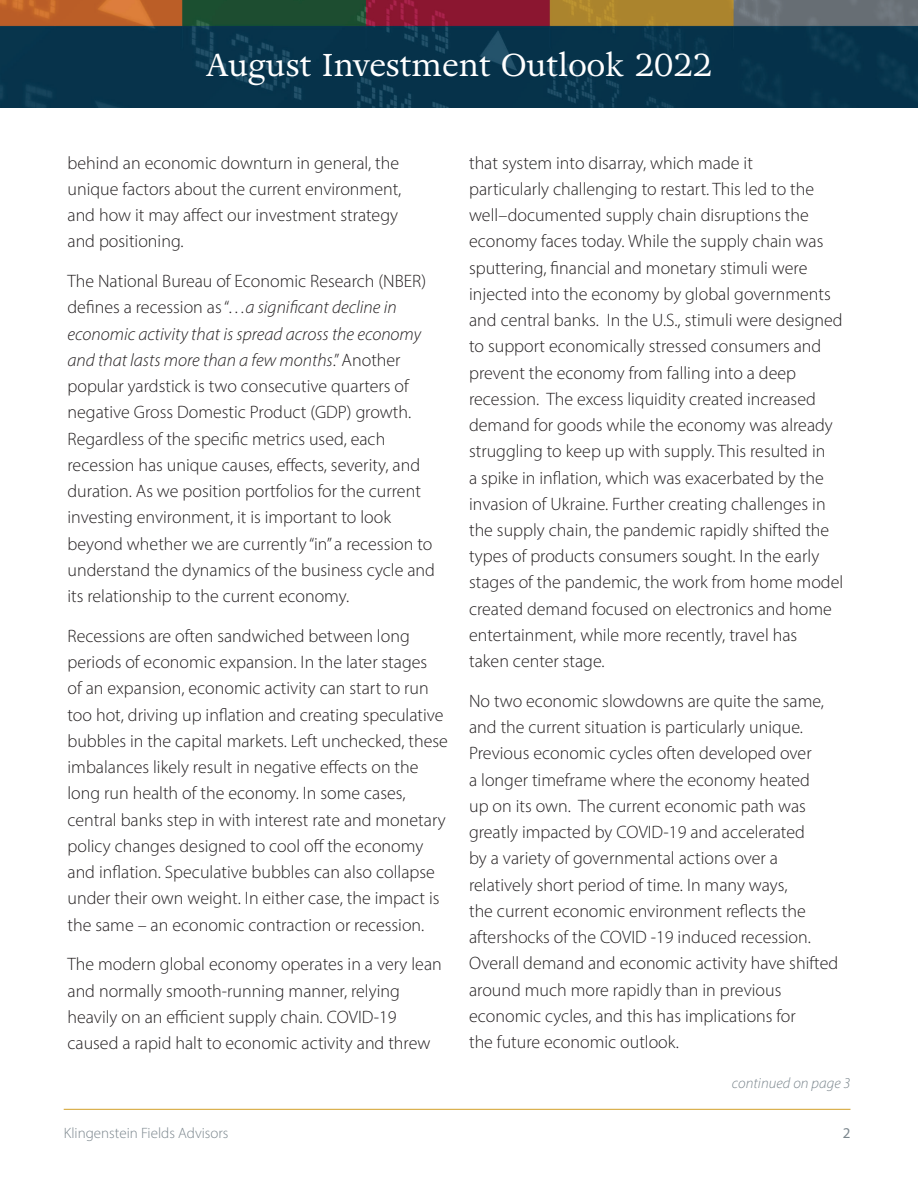
<style>
.page{position:relative;width:918px;height:1188px;background:#fff}
.page>*{position:absolute;margin:0;border:0;box-sizing:border-box;transform-origin:0 0}
.t1{font:31.5px "Adriane Text";color:#fff}
.t2{font:300 18px/26.2px "Myriad Pro";color:#231f20}
.t3{font:300 15px "Myriad Pro";color:#7b868d}
.t4{font:italic 300 15px "Myriad Pro";letter-spacing:.005em;color:#7b868d}
.t5{font:15px "Myriad Pro";color:#7b868d}
.s1{font-style:italic}
</style>
<div class="page">
<hr style="left:64px;top:1109px;width:787px;height:1px;background:#d2a028">
<img style="left:0;top:0;width:918px;height:108px">
<h1 class="t1" style="left:206px;top:43px;width:508px">August Investment Outlook 2022</h1>
<p class="t2" style="left:68px;top:149px;width:335px">behind an economic downturn in general, the unique factors about the current environment, and how it may affect our investment strategy and positioning.</p>
<p class="t2" style="left:68px;top:268px;width:369px">The National Bureau of Economic Research (NBER) defines a recession as “…<span class="s1">a significant decline in economic activity that is spread across the economy and that lasts more than a few months</span>.” Another popular yardstick is two consecutive quarters of negative Gross Domestic Product (GDP) growth.<br>Regardless of the specific metrics used, each recession has unique causes, effects, severity, and duration. As we position portfolios for the current investing environment, it is important to look beyond whether we are currently “in” a recession to understand the dynamics of the business cycle and its relationship to the current economy.</p>
<p class="t2" style="left:68px;top:623px;width:382px">Recessions are often sandwiched between long periods of economic expansion. In the later stages<br>of an expansion, economic activity can start to run too hot, driving up inflation and creating speculative bubbles in the capital markets. Left unchecked, these imbalances likely result in negative effects on the long run health of the economy. In some cases, central banks step in with interest rate and monetary policy changes designed to cool off the economy and inflation. Speculative bubbles can also collapse under their own weight. In either case, the impact is the same – an economic contraction or recession.</p>
<p class="t2" style="left:68px;top:951px;width:376px">The modern global economy operates in a very lean and normally smooth-running manner, relying heavily on an efficient supply chain. COVID-19 caused a rapid halt to economic activity and threw</p>
<p class="t2" style="left:469px;top:149px;width:376px">that system into disarray, which made it<br>particularly challenging to restart. This led to the well–documented supply chain disruptions the economy faces today. While the supply chain was sputtering, financial and monetary stimuli were injected into the economy by global governments and central banks. In the U.S., stimuli were designed to support economically stressed consumers and prevent the economy from falling into a deep recession. The excess liquidity created increased demand for goods while the economy was already struggling to keep up with supply. This resulted in<br>a spike in inflation, which was exacerbated by the invasion of Ukraine. Further creating challenges in the supply chain, the pandemic rapidly shifted the types of products consumers sought. In the early stages of the pandemic, the work from home model created demand focused on electronics and home entertainment, while more recently, travel has<br>taken center stage.</p>
<p class="t2" style="left:469px;top:688px;width:371px">No two economic slowdowns are quite the same, and the current situation is particularly unique.<br>Previous economic cycles often developed over<br>a longer timeframe where the economy heated<br>up on its own. The current economic path was greatly impacted by COVID-19 and accelerated<br>by a variety of governmental actions over a relatively short period of time. In many ways,<br>the current economic environment reflects the aftershocks of the COVID -19 induced recession.<br>Overall demand and economic activity have shifted around much more rapidly than in previous economic cycles, and this has implications for<br>the future economic outlook.</p>
<p class="t4" style="left:732px;top:1074px;width:120px">continued on page 3</p>
<p class="t3" style="left:64px;top:1124px;width:166px">Klingenstein Fields Advisors</p>
<p class="t5" style="left:843px;top:1124px;width:9px">2</p>
</div>
